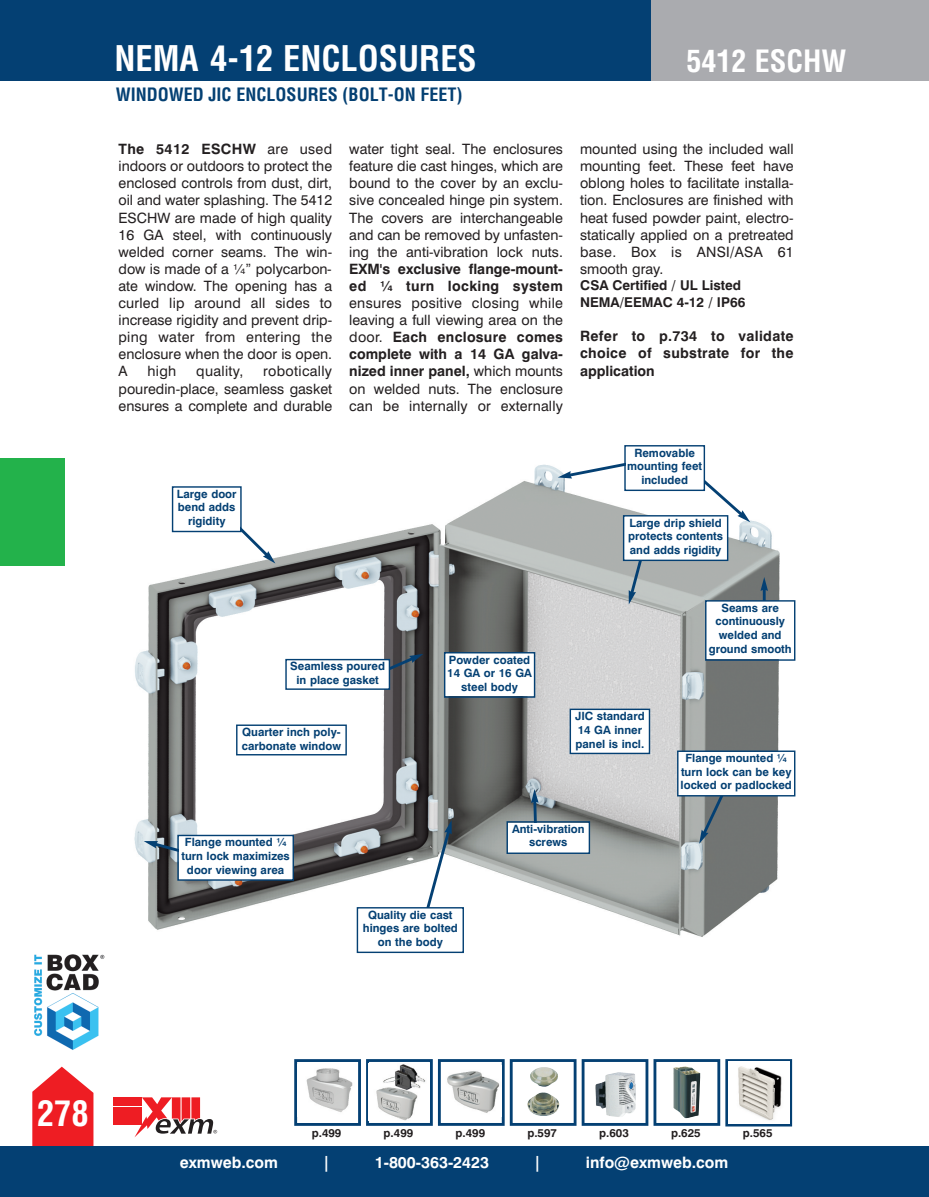
<style>
.page{position:relative;width:929px;height:1197px;background:#fff}
.page>*{position:absolute;margin:0;border:0;box-sizing:border-box;transform-origin:0 0}
.t1{font:700 condensed 34.5px "Helvetica LT Std";color:#fff}
.t2{font:700 condensed 30px "Helvetica LT Std";color:#fff}
.t3{font:700 condensed 18px "Helvetica LT Std";color:#044073}
.t4{font:700 15.75px "Swiss 721 BT";color:#fff}
.t5{font:14.25px/17.1px "Swiss 721 BT";color:#231f20;text-align:justify}
.t6{font:700 14.25px/17.1px "Swiss 721 BT";letter-spacing:.02em;color:#231f20;text-align:justify}
.t7{font:700 14.25px/17.1px "Swiss 721 BT";color:#231f20}
.t8{font:14.25px "Swiss 721 BT";letter-spacing:.02em;color:#231f20}
.t9{font:700 13.5px/16.8px "Swiss 721 BT";color:#231f20}
.t10{font:700 11.4px/13.6px "Swiss 721 BT";color:#044073;text-align:center}
.t11{font:700 11.4px "Swiss 721 BT";color:#231f20}
.s1{font-weight:700}
</style>
<div class="page">
<div style="left:1px;top:458px;width:64px;height:107px;background:#23b24b"></div>
<img style="left:134px;top:445px;width:662px;height:509px">
<div style="left:445px;top:653px;width:89px;height:43px;background:#fff"></div>
<div style="left:444px;top:652px;width:91px;height:45px;border:1px solid #044073"></div>
<div style="left:571px;top:710px;width:77px;height:42px;background:#fff"></div>
<div style="left:569px;top:708px;width:81px;height:46px;border:1px solid #044073"></div>
<svg style="left:531px;top:789px;width:8px;height:32px"></svg>
<div style="left:508px;top:822px;width:80px;height:30px;background:#fff"></div>
<div style="left:506px;top:821px;width:84px;height:32px;border:1px solid #044073"></div>
<svg style="left:362px;top:653px;width:61px;height:29px"></svg>
<div style="left:287px;top:660px;width:102px;height:28px;background:#fff"></div>
<div style="left:285px;top:659px;width:105px;height:30px;border:1px solid #044073"></div>
<svg style="left:557px;top:460px;width:67px;height:18px"></svg>
<svg style="left:687px;top:466px;width:63px;height:56px"></svg>
<div style="left:625px;top:446px;width:78px;height:43px;background:#fff"></div>
<div style="left:624px;top:445px;width:81px;height:46px;border:1px solid #044073"></div>
<div style="left:237px;top:726px;width:108px;height:28px;background:#fff"></div>
<div style="left:236px;top:724px;width:111px;height:31px;border:1px solid #044073"></div>
<svg style="left:144px;top:840px;width:33px;height:17px"></svg>
<div style="left:179px;top:836px;width:113px;height:43px;background:#fff"></div>
<div style="left:177px;top:834px;width:117px;height:46px;border:1px solid #044073"></div>
<svg style="left:699px;top:796px;width:32px;height:47px;background:#6d777b"></svg>
<div style="left:678px;top:752px;width:116px;height:43px;background:#fff"></div>
<div style="left:677px;top:750px;width:118px;height:46px;border:1px solid #044073"></div>
<svg style="left:628px;top:561px;width:21px;height:43px"></svg>
<div style="left:624px;top:516px;width:103px;height:43px;background:#fff"></div>
<div style="left:623px;top:515px;width:105px;height:46px;border:1px solid #044073"></div>
<svg style="left:413px;top:820px;width:39px;height:87px"></svg>
<div style="left:358px;top:908px;width:104px;height:43px;background:#fff"></div>
<div style="left:357px;top:907px;width:107px;height:46px;border:1px solid #044073"></div>
<svg style="left:220px;top:509px;width:55px;height:54px"></svg>
<div style="left:173px;top:487px;width:67px;height:43px;background:#fff"></div>
<div style="left:172px;top:486px;width:70px;height:46px;border:1px solid #044073"></div>
<hr style="left:762px;top:588px;width:3px;height:55px;background:#044073">
<svg style="left:760px;top:577px;width:8px;height:14px"></svg>
<div style="left:706px;top:601px;width:88px;height:58px;background:#fff"></div>
<div style="left:705px;top:600px;width:90px;height:60px;border:1px solid #044073"></div>
<div style="left:510px;top:1059px;width:66px;height:66px;border:3px solid #044073"></div>
<img style="left:530px;top:1067px;width:28px;height:19px">
<img style="left:527px;top:1092px;width:32px;height:23px">
<div style="left:581px;top:1059px;width:67px;height:66px;border:3px solid #044073"></div>
<img style="left:595px;top:1072px;width:41px;height:44px">
<div style="left:653px;top:1059px;width:67px;height:66px;border:3px solid #044073"></div>
<img style="left:673px;top:1066px;width:27px;height:52px">
<div style="left:725px;top:1059px;width:67px;height:67px;border:3px solid #044073"></div>
<img style="left:728px;top:1061px;width:61px;height:62px">
<div style="left:294px;top:1059px;width:67px;height:66px;border:3px solid #044073"></div>
<img style="left:297px;top:1064px;width:61px;height:52px">
<div style="left:438px;top:1059px;width:66px;height:66px;border:3px solid #044073"></div>
<img style="left:447px;top:1065px;width:54px;height:51px">
<div style="left:366px;top:1059px;width:67px;height:66px;border:3px solid #044073"></div>
<img style="left:369px;top:1063px;width:61px;height:57px">
<svg style="left:32px;top:1066px;width:61px;height:79px"></svg>
<div style="left:1px;top:1145px;width:927px;height:51px;background:#044073"></div>
<img style="left:34px;top:954px;width:70px;height:96px">
<div style="left:114px;top:1097px;width:28px;height:8px;background:#ee1d23"></div>
<div style="left:114px;top:1106px;width:28px;height:9px;background:#ee1d23"></div>
<div style="left:114px;top:1116px;width:28px;height:8px;background:#ee1d23"></div>
<svg style="left:134px;top:1097px;width:83px;height:40px"></svg>
<div style="left:1px;top:1px;width:927px;height:80px;background:#044073"></div>
<div style="left:651px;top:1px;width:277px;height:80px;background:#aaabaf"></div>
<h1 class="t1" style="left:114px;top:45px;width:364px">NEMA 4-12 ENCLOSURES</h1>
<p class="t3" style="left:116px;top:88px;width:348px">WINDOWED JIC ENCLOSURES (BOLT-ON FEET)</p>
<p class="t5" style="left:118px;top:141px;width:215px"><span class="s1">The 5412 ESCHW</span> are used indoors or outdoors to protect the enclosed controls from dust, dirt, oil and water splashing. The 5412<br>ESCHW are made of high quality 16 GA steel, with continuously welded corner seams. The win&shy;dow is made of a ¼” polycarbon&shy;ate window. The opening has a curled lip around all sides to increase rigidity and prevent drip&shy;ping water from entering the enclosure when the door is open.<br>A</p>
<p class="t5" style="left:118px;top:363px;width:215px;text-indent:145px">robotically pouredin-place, seamless gasket ensures a complete and durable</p>
<p class="t5" style="left:147px;top:363px;width:30px">high</p>
<p class="t8" style="left:196px;top:363px;width:48px">quality,</p>
<p class="t5" style="left:349px;top:141px;width:215px">water tight seal. The enclosures feature die cast hinges, which are bound to the cover by an exclu&shy;sive concealed hinge pin system.<br>The covers are interchangeable and can be removed by unfasten&shy;ing the anti-vibration lock nuts.</p>
<p class="t7" style="left:349px;top:260px;width:215px">EXM's exclusive flange-mount&shy;ed ¼ turn locking system</p>
<p class="t5" style="left:349px;top:294px;width:215px">ensures positive closing while leaving a full viewing area on the door. <span class="s1">Each enclosure comes complete with a 14 GA galva&shy;nized inner panel,</span> which mounts on welded nuts. The enclosure can be internally or externally</p>
<p class="t10" style="left:177px;top:487px;width:61px">Large door bend adds rigidity</p>
<h2 class="t2" style="left:686px;top:50px;width:161px">5412 ESCHW</h2>
<p class="t5" style="left:580px;top:141px;width:215px">mounted using the included wall mounting feet. These feet have oblong holes to facilitate installa&shy;tion. Enclosures are finished with heat fused powder paint, electro&shy;statically applied on a pretreated base. Box is ANSI/ASA 61 smooth gray.</p>
<p class="t9" style="left:580px;top:277px;width:167px">CSA Certified / UL Listed<br>NEMA/EEMAC 4-12 / IP66</p>
<p class="t6" style="left:580px;top:328px;width:215px">Refer to p.734 to validate choice of substrate for the application</p>
<p class="t10" style="left:627px;top:446px;width:76px">Removable mounting feet included</p>
<p class="t10" style="left:628px;top:516px;width:96px;text-align:justify">Large drip shield protects contents and adds rigidity</p>
<p class="t10" style="left:290px;top:659px;width:96px">Seamless poured in place gasket</p>
<p class="t10" style="left:242px;top:725px;width:101px;text-align:left">Quarter inch poly&shy;carbonate window</p>
<p class="t10" style="left:447px;top:652px;width:86px">Powder coated<br>14 GA or 16 GA steel body</p>
<p class="t10" style="left:575px;top:709px;width:71px;text-align:left">JIC standard<br>14 GA inner panel is incl.</p>
<p class="t10" style="left:708px;top:601px;width:85px">Seams are continuously welded and ground smooth</p>
<p class="t10" style="left:680px;top:751px;width:113px">Flange mounted ¼ turn lock can be key locked or padlocked</p>
<p class="t10" style="left:181px;top:835px;width:110px">Flange mounted ¼ turn lock maximizes door viewing area</p>
<p class="t10" style="left:363px;top:907px;width:97px">Quality die cast hinges are bolted on the body</p>
<p class="t10" style="left:512px;top:821px;width:74px">Anti-vibration screws</p>
<h1 class="t1" style="left:37px;top:1099px;width:53px">278</h1>
<p class="t11" style="left:312px;top:1126px;width:31px">p.499</p>
<p class="t11" style="left:383px;top:1126px;width:31px">p.499</p>
<p class="t11" style="left:455px;top:1126px;width:31px">p.499</p>
<p class="t11" style="left:527px;top:1126px;width:31px">p.597</p>
<p class="t11" style="left:599px;top:1126px;width:31px">p.603</p>
<p class="t11" style="left:671px;top:1126px;width:31px">p.625</p>
<p class="t11" style="left:743px;top:1126px;width:31px">p.565</p>
<p class="t4" style="left:180px;top:1153px;width:100px">exmweb.com</p>
<p class="t4" style="left:322px;top:1153px;width:9px">|</p>
<p class="t4" style="left:375px;top:1153px;width:116px">1-800-363-2423</p>
<p class="t4" style="left:533px;top:1153px;width:9px">|</p>
<p class="t4" style="left:586px;top:1153px;width:144px">info@exmweb.com</p>
</div>
